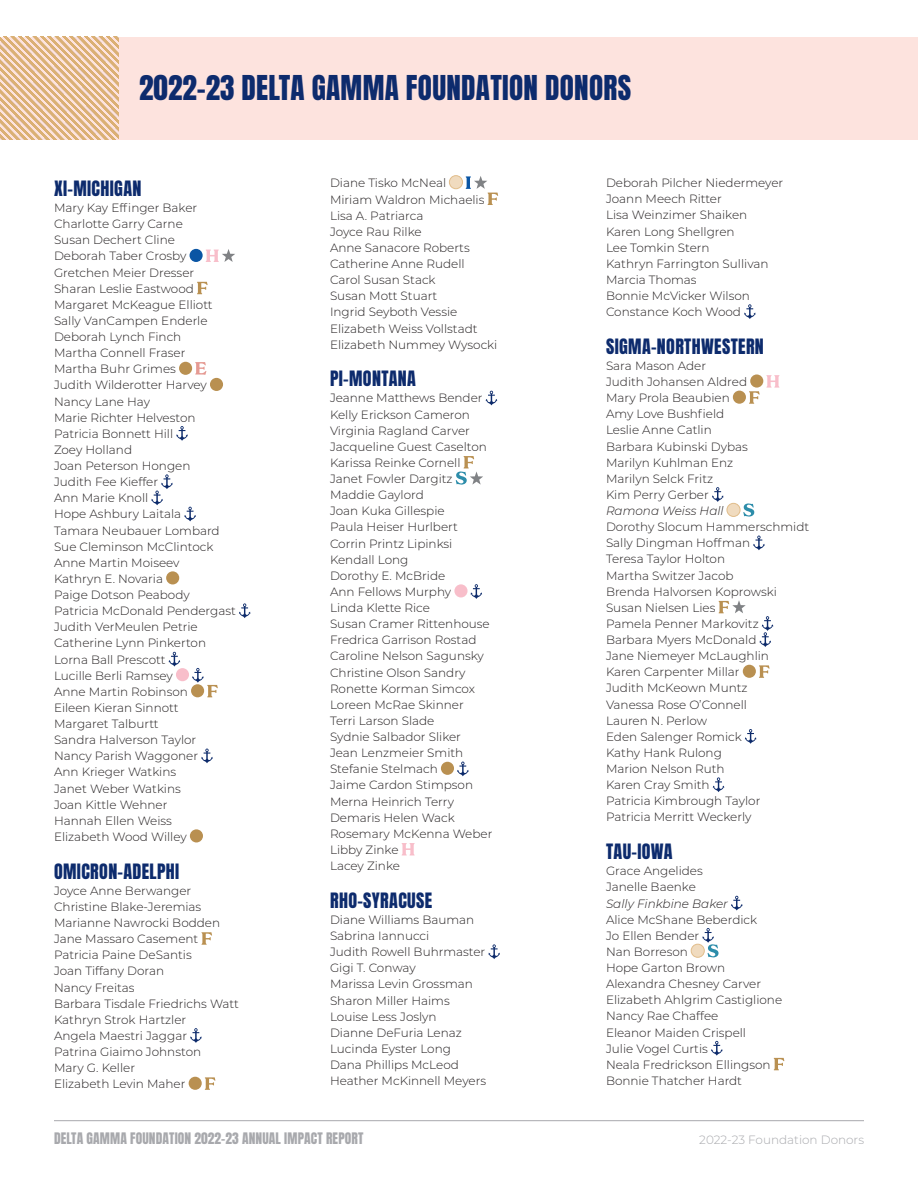
<style>
.page{position:relative;width:918px;height:1188px;background:#fff}
.page>*{position:absolute;margin:0;border:0;box-sizing:border-box;transform-origin:0 0}
.t1{font:29.1px "Anton";letter-spacing:.01em;color:#0d2b6d}
.t2{font:18px "Anton";letter-spacing:.02em;color:#0d2b6d}
.t3{font:13.5px "Anton";letter-spacing:.01em;color:#a8a9ad}
.t4{font:300 12px/16.2px "Montserrat";color:#231f20}
.t5{font:italic 300 12px "Montserrat";color:#231f20}
.t6{font:300 12px "Montserrat";color:#a8a9ad}
</style>
<div class="page">
<div style="left:0;top:37px;width:918px;height:102px;background:#fde3de"></div>
<svg style="left:0;top:37px;width:118px;height:102px"></svg>
<hr style="left:54px;top:1120px;width:810px;height:1px;background:#a8a9ad">
<div style="left:190px;top:249px;width:13px;height:13px;background:#0a55a4;border-radius:50%"></div>
<svg style="left:206px;top:249px;width:29px;height:13px"></svg>
<svg style="left:197px;top:282px;width:11px;height:12px"></svg>
<div style="left:179px;top:362px;width:13px;height:13px;background:#b99051;border-radius:50%"></div>
<svg style="left:195px;top:362px;width:11px;height:13px"></svg>
<div style="left:210px;top:378px;width:13px;height:13px;background:#b99051;border-radius:50%"></div>
<svg style="left:176px;top:426px;width:12px;height:15px"></svg>
<svg style="left:151px;top:474px;width:22px;height:31px"></svg>
<svg style="left:184px;top:507px;width:12px;height:14px"></svg>
<div style="left:166px;top:571px;width:13px;height:13px;background:#b99051;border-radius:50%"></div>
<svg style="left:239px;top:603px;width:11px;height:15px"></svg>
<svg style="left:169px;top:652px;width:11px;height:15px"></svg>
<div style="left:176px;top:668px;width:13px;height:13px;background:#f8beca;border-radius:50%"></div>
<svg style="left:192px;top:668px;width:26px;height:29px"></svg>
<svg style="left:201px;top:749px;width:12px;height:14px"></svg>
<div style="left:190px;top:829px;width:13px;height:13px;background:#b99051;border-radius:50%"></div>
<svg style="left:202px;top:932px;width:10px;height:13px"></svg>
<svg style="left:190px;top:1028px;width:12px;height:15px"></svg>
<div style="left:189px;top:1077px;width:13px;height:13px;background:#b99051;border-radius:50%"></div>
<svg style="left:205px;top:1077px;width:10px;height:13px"></svg>
<div style="left:449px;top:176px;width:13px;height:13px;background:#f0dbbf;border-radius:50%"></div>
<div style="left:449px;top:175px;width:14px;height:14px;border:1px solid #e1bd8b;border-radius:50%"></div>
<svg style="left:466px;top:176px;width:32px;height:29px"></svg>
<svg style="left:486px;top:391px;width:11px;height:14px"></svg>
<svg style="left:456px;top:456px;width:27px;height:29px"></svg>
<div style="left:454px;top:584px;width:14px;height:13px;background:#f8beca;border-radius:50%"></div>
<svg style="left:471px;top:584px;width:11px;height:15px"></svg>
<div style="left:441px;top:762px;width:13px;height:13px;background:#b99051;border-radius:50%"></div>
<svg style="left:457px;top:762px;width:12px;height:14px"></svg>
<svg style="left:402px;top:843px;width:13px;height:12px"></svg>
<svg style="left:488px;top:944px;width:12px;height:15px"></svg>
<svg style="left:744px;top:304px;width:12px;height:15px"></svg>
<div style="left:750px;top:374px;width:13px;height:14px;background:#b99051;border-radius:50%"></div>
<svg style="left:766px;top:375px;width:13px;height:13px"></svg>
<div style="left:733px;top:391px;width:13px;height:13px;background:#b99051;border-radius:50%"></div>
<svg style="left:749px;top:391px;width:11px;height:13px"></svg>
<svg style="left:712px;top:487px;width:11px;height:15px"></svg>
<div style="left:727px;top:503px;width:13px;height:13px;background:#f0dbbf;border-radius:50%"></div>
<div style="left:727px;top:503px;width:13px;height:14px;border:1px solid #e1bd8b;border-radius:50%"></div>
<svg style="left:743px;top:503px;width:11px;height:14px"></svg>
<svg style="left:753px;top:536px;width:12px;height:14px"></svg>
<svg style="left:719px;top:600px;width:27px;height:13px"></svg>
<svg style="left:760px;top:616px;width:13px;height:31px"></svg>
<div style="left:743px;top:665px;width:13px;height:13px;background:#b99051;border-radius:50%"></div>
<svg style="left:759px;top:665px;width:11px;height:13px"></svg>
<svg style="left:745px;top:729px;width:11px;height:15px"></svg>
<svg style="left:713px;top:777px;width:11px;height:15px"></svg>
<svg style="left:731px;top:896px;width:12px;height:15px"></svg>
<div style="left:691px;top:944px;width:13px;height:13px;background:#f0dbbf;border-radius:50%"></div>
<div style="left:691px;top:944px;width:13px;height:13px;border:1px solid #e1bd8b;border-radius:50%"></div>
<svg style="left:702px;top:928px;width:17px;height:29px"></svg>
<svg style="left:711px;top:1041px;width:12px;height:15px"></svg>
<svg style="left:774px;top:1058px;width:10px;height:12px"></svg>
<h1 class="t1" style="left:139px;top:73px;width:493px">2022-23 DELTA GAMMA FOUNDATION DONORS</h1>
<h2 class="t2" style="left:54px;top:179px;width:89px">XI-MICHIGAN</h2>
<p class="t4" style="left:54px;top:199px;width:183px">Mary Kay Effinger Baker<br>Charlotte Garry Carne<br>Susan Dechert Cline<br>Deborah Taber Crosby<br>Gretchen Meier Dresser<br>Sharan Leslie Eastwood<br>Margaret McKeague Elliott<br>Sally VanCampen Enderle<br>Deborah Lynch Finch<br>Martha Connell Fraser<br>Martha Buhr Grimes<br>Judith Wilderotter Harvey<br>Nancy Lane Hay<br>Marie Richter Helveston<br>Patricia Bonnett Hill<br>Zoey Holland<br>Joan Peterson Hongen<br>Judith Fee Kieffer<br>Ann Marie Knoll<br>Hope Ashbury Laitala<br>Tamara Neubauer Lombard<br>Sue Cleminson McClintock<br>Anne Martin Moiseev<br>Kathryn E. Novaria<br>Paige Dotson Peabody<br>Patricia McDonald Pendergast<br>Judith VerMeulen Petrie<br>Catherine Lynn Pinkerton<br>Lorna Ball Prescott<br>Lucille Berli Ramsey<br>Anne Martin Robinson<br>Eileen Kieran Sinnott<br>Margaret Talburtt<br>Sandra Halverson Taylor<br>Nancy Parish Waggoner<br>Ann Krieger Watkins<br>Janet Weber Watkins<br>Joan Kittle Wehner<br>Hannah Ellen Weiss<br>Elizabeth Wood Willey</p>
<h2 class="t2" style="left:54px;top:862px;width:127px">OMICRON-ADELPHI</h2>
<p class="t4" style="left:54px;top:882px;width:186px">Joyce Anne Berwanger<br>Christine Blake-Jeremias<br>Marianne Nawrocki Bodden<br>Jane Massaro Casement<br>Patricia Paine DeSantis<br>Joan Tiffany Doran<br>Nancy Freitas<br>Barbara Tisdale Friedrichs Watt<br>Kathryn Strok Hartzler<br>Angela Maestri Jaggar<br>Patrina Giaimo Johnston<br>Mary G. Keller<br>Elizabeth Levin Maher</p>
<p class="t4" style="left:330px;top:175px;width:169px">Diane Tisko McNeal<br>Miriam Waldron Michaelis<br>Lisa A. Patriarca<br>Joyce Rau Rilke<br>Anne Sanacore Roberts<br>Catherine Anne Rudell<br>Carol Susan Stack<br>Susan Mott Stuart<br>Ingrid Seyboth Vessie<br>Elizabeth Weiss Vollstadt<br>Elizabeth Nummey Wysocki</p>
<h2 class="t2" style="left:330px;top:370px;width:87px">PI-MONTANA</h2>
<p class="t4" style="left:330px;top:390px;width:164px">Jeanne Matthews Bender<br>Kelly Erickson Cameron<br>Virginia Ragland Carver<br>Jacqueline Guest Caselton<br>Karissa Reinke Cornell<br>Janet Fowler Dargitz<br>Maddie Gaylord<br>Joan Kuka Gillespie<br>Paula Heiser Hurlbert<br>Corrin Printz Lipinksi<br>Kendall Long<br>Dorothy E. McBride<br>Ann Fellows Murphy<br>Linda Klette Rice<br>Susan Cramer Rittenhouse<br>Fredrica Garrison Rostad<br>Caroline Nelson Sagunsky<br>Christine Olson Sandry<br>Ronette Korman Simcox<br>Loreen McRae Skinner<br>Terri Larson Slade<br>Sydnie Salbador Sliker<br>Jean Lenzmeier Smith<br>Stefanie Stelmach<br>Jaime Cardon Stimpson<br>Merna Heinrich Terry<br>Demaris Helen Wack<br>Rosemary McKenna Weber<br>Libby Zinke<br>Lacey Zinke</p>
<h2 class="t2" style="left:330px;top:891px;width:104px">RHO-SYRACUSE</h2>
<p class="t4" style="left:330px;top:911px;width:158px">Diane Williams Bauman<br>Sabrina Iannucci<br>Judith Rowell Buhrmaster<br>Gigi T. Conway<br>Marissa Levin Grossman<br>Sharon Miller Haims<br>Louise Less Joslyn<br>Dianne DeFuria Lenaz<br>Lucinda Eyster Long<br>Dana Phillips McLeod<br>Heather McKinnell Meyers</p>
<p class="t4" style="left:606px;top:174px;width:179px">Deborah Pilcher Niedermeyer<br>Joann Meech Ritter<br>Lisa Weinzimer Shaiken<br>Karen Long Shellgren<br>Lee Tomkin Stern<br>Kathryn Farrington Sullivan<br>Marcia Thomas<br>Bonnie McVicker Wilson<br>Constance Koch Wood</p>
<h2 class="t2" style="left:606px;top:337px;width:159px">SIGMA-NORTHWESTERN</h2>
<p class="t4" style="left:606px;top:357px;width:143px">Sara Mason Ader<br>Judith Johansen Aldred<br>Mary Prola Beaubien<br>Amy Love Bushfield<br>Leslie Anne Catlin<br>Barbara Kubinski Dybas<br>Marilyn Kuhlman Enz<br>Marilyn Selck Fritz<br>Kim Perry Gerber</p>
<p class="t5" style="left:606px;top:503px;width:119px">Ramona Weiss Hall</p>
<p class="t4" style="left:606px;top:518px;width:205px">Dorothy Slocum Hammerschmidt<br>Sally Dingman Hoffman<br>Teresa Taylor Holton<br>Martha Switzer Jacob<br>Brenda Halvorsen Koprowski<br>Susan Nielsen Lies<br>Pamela Penner Markovitz<br>Barbara Myers McDonald<br>Jane Niemeyer McLaughlin<br>Karen Carpenter Millar<br>Judith McKeown Muntz<br>Vanessa Rose O’Connell<br>Lauren N. Perlow<br>Eden Salenger Romick<br>Kathy Hank Rulong<br>Marion Nelson Ruth<br>Karen Cray Smith<br>Patricia Kimbrough Taylor<br>Patricia Merritt Weckerly</p>
<h2 class="t2" style="left:606px;top:842px;width:68px">TAU-IOWA</h2>
<p class="t4" style="left:606px;top:863px;width:98px">Grace Angelides<br>Janelle Baenke</p>
<p class="t5" style="left:606px;top:895px;width:123px">Sally Finkbine Baker</p>
<p class="t4" style="left:606px;top:911px;width:178px">Alice McShane Beberdick<br>Jo Ellen Bender<br>Nan Borreson<br>Hope Garton Brown<br>Alexandra Chesney Carver<br>Elizabeth Ahlgrim Castiglione<br>Nancy Rae Chaffee<br>Eleanor Maiden Crispell<br>Julie Vogel Curtis<br>Neala Fredrickson Ellingson<br>Bonnie Thatcher Hardt</p>
<p class="t3" style="left:54px;top:1131px;width:311px">DELTA GAMMA FOUNDATION 2022-23 ANNUAL IMPACT REPORT</p>
<p class="t6" style="left:699px;top:1131px;width:166px">2022-23 Foundation Donors</p>
</div>
